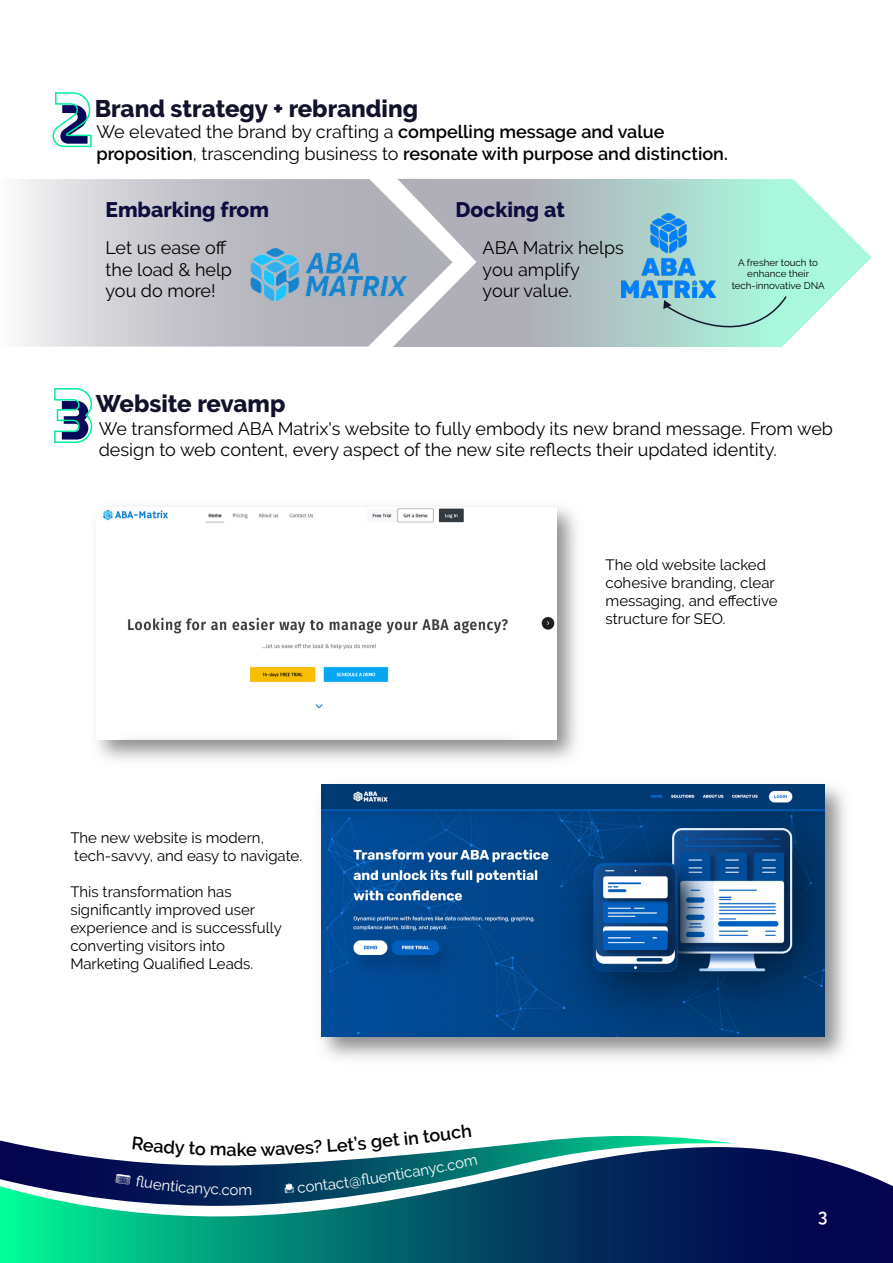
<style>
.page{position:relative;width:893px;height:1263px;background:#fff}
.page>*{position:absolute;margin:0;border:0;box-sizing:border-box;transform-origin:0 0}
.t1{font:100 55.05px "Museo Moderno";color:#07075b}
.t2{font:800 24px "Raleway";color:#13122c}
.t3{font:800 21px "Raleway";color:#0d0d3f}
.t4{font:18px/21.6px "Raleway";color:#000}
.t5{font:600 18px/21.6px "Raleway";color:#000}
.t6{font:600 18px "Raleway";color:#fff;scale:.94 1}
.t7{font:15px/18px "Raleway";color:#000}
.t8{font:15px "Raleway";color:#fff}
.t9{font:9.75px/11.7px "Raleway";color:#000;text-align:center}
.s1{font-weight:400}
</style>
<div class="page">
<svg style="left:0;top:1136px;width:734px;height:11px"></svg>
<svg style="left:0;top:1147px;width:893px;height:116px;background:#216076"></svg>
<svg style="left:52px;top:92px;width:40px;height:56px"></svg>
<svg style="left:54px;top:388px;width:39px;height:55px"></svg>
<svg style="left:20px;top:179px;width:361px;height:168px;background:#d1d0d5"></svg>
<svg style="left:398px;top:179px;width:474px;height:168px;background:#b9d2ce"></svg>
<img style="left:622px;top:214px;width:93px;height:83px">
<img style="left:239px;top:191px;width:180px;height:156px">
<svg style="left:663px;top:294px;width:125px;height:43px;background:#9fdcce"></svg>
<img style="left:102px;top:508px;width:453px;height:231px">
<img style="left:321px;top:784px;width:525px;height:274px">
<img style="left:322px;top:785px;width:503px;height:252px">
<svg style="left:132px;top:1137px;width:73px;height:21px"></svg>
<svg style="left:211px;top:1146px;width:15px;height:10px"></svg>
<svg style="left:247px;top:1139px;width:91px;height:17px"></svg>
<svg style="left:115px;top:1174px;width:123px;height:24px;background:#081f58"></svg>
<svg style="left:284px;top:1179px;width:52px;height:14px"></svg>
<svg style="left:371px;top:1172px;width:25px;height:12px"></svg>
<svg style="left:464px;top:1157px;width:13px;height:10px"></svg>
<h1 class="t1" style="left:58px;top:83px;width:33px">2</h1>
<h2 class="t2" style="left:95px;top:94px;width:325px">Brand strategy + rebranding</h2>
<p class="t5" style="left:96px;top:121px;width:633px"><span class="s1">We elevated the brand by crafting a</span> compelling message and value proposition<span class="s1">, trascending business to</span> resonate with purpose and distinction.</p>
<h3 class="t3" style="left:106px;top:198px;width:165px">Embarking from</h3>
<h3 class="t3" style="left:456px;top:197px;width:111px">Docking at</h3>
<p class="t4" style="left:106px;top:237px;width:128px">Let us ease off the load &amp; help you do more!</p>
<p class="t4" style="left:483px;top:237px;width:143px">ABA Matrix helps you amplify<br>your value.</p>
<p class="t9" style="left:732px;top:256px;width:95px">A fresher touch to enhance their tech-innovative DNA</p>
<h2 class="t2" style="left:96px;top:390px;width:191px">Website revamp</h2>
<h1 class="t1" style="left:59px;top:378px;width:33px">3</h1>
<p class="t4" style="left:99px;top:417px;width:736px">We transformed ABA Matrix's website to fully embody its new brand message. From web design to web content, every aspect of the new site reflects their updated identity.</p>
<p class="t7" style="left:70px;top:829px;width:233px">The new website is modern, tech-savvy, and easy to navigate.</p>
<p class="t7" style="left:70px;top:883px;width:213px">This transformation has significantly improved user experience and is successfully converting visitors into<br>Marketing Qualified Leads.</p>
<p class="t5" style="left:227px;top:1138px;width:22px">ak</p>
<p class="t5" style="left:336px;top:1134px;width:31px;rotate:-5deg">et’s</p>
<p class="t5" style="left:370px;top:1131px;width:39px;rotate:-6deg">get i</p>
<p class="t5" style="left:407px;top:1128px;width:66px;rotate:-7deg">n touch</p>
<p class="t8" style="left:238px;top:1181px;width:15px">m</p>
<p class="t8" style="left:335px;top:1175px;width:32px;rotate:-8deg">ct@fl</p>
<p class="t8" style="left:394px;top:1166px;width:35px;rotate:-10deg">tican</p>
<p class="t8" style="left:427px;top:1160px;width:37px;rotate:-11deg">yc.co</p>
<p class="t7" style="left:605px;top:556px;width:174px">The old website lacked cohesive branding, clear messaging, and effective structure for SEO.</p>
<p class="t6" style="left:818px;top:1206px;width:11px">3</p>
</div>
